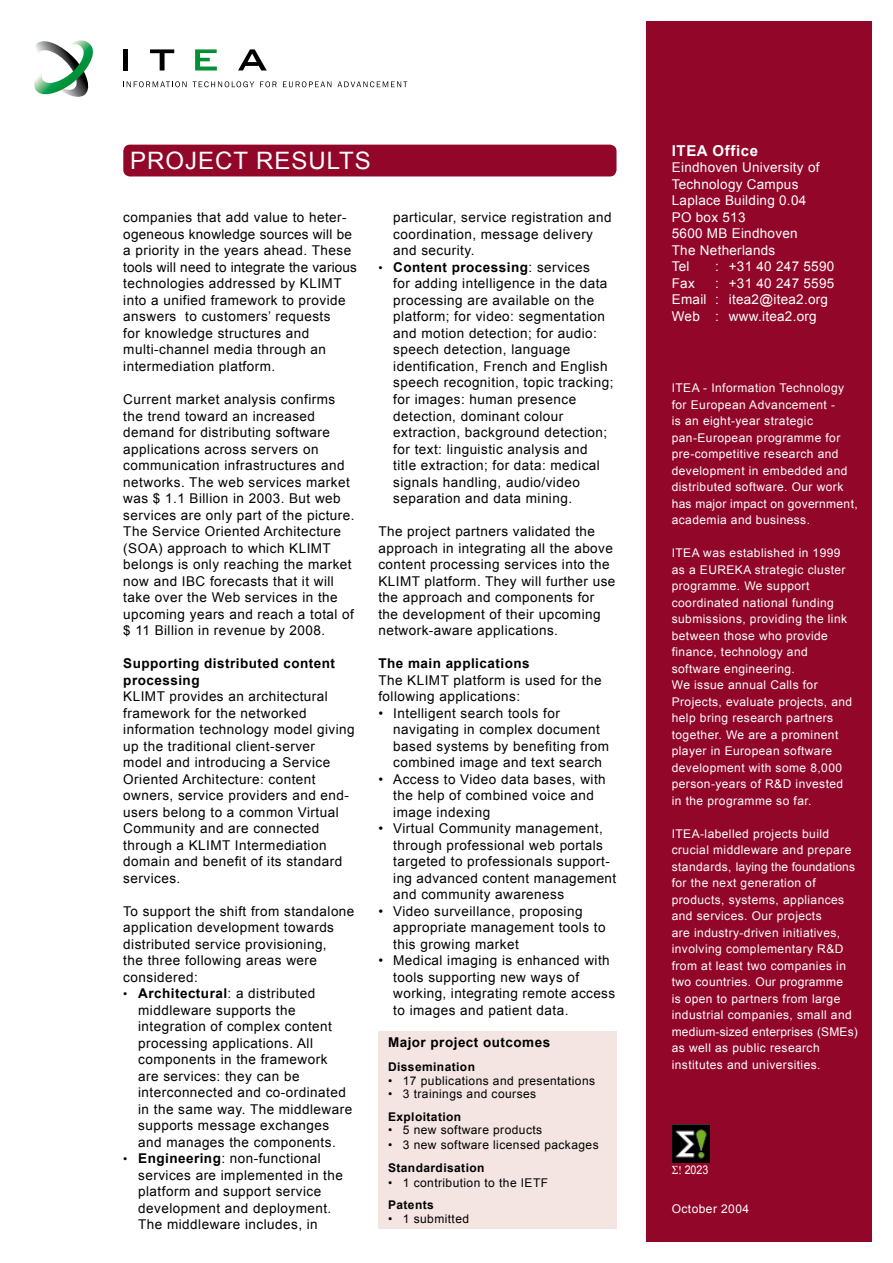
<style>
.page{position:relative;width:893px;height:1263px;background:#fff}
.page>*{position:absolute;margin:0;border:0;box-sizing:border-box;transform-origin:0 0}
.t1{font:24px "Arial";letter-spacing:.04em;color:#fff}
.t2{font:700 15px "Arial";letter-spacing:.04em;color:#fff}
.t3{font:13.5px/16.5px "Arial";letter-spacing:.035em;color:#000}
.t4{font:13.5px/16.5px "Arial";letter-spacing:.02em;color:#fff}
.t5{font:700 13.5px/16.5px "Arial";letter-spacing:.035em;color:#000}
.t6{font:12px/16.5px "Arial";letter-spacing:.035em;color:#fff}
.t7{font:12px "Arial";letter-spacing:.035em;color:#000}
.t8{font:700 12px "Arial";letter-spacing:.035em;color:#000}
.t9{font:12px "Arial";letter-spacing:.035em;color:#fff;scale:.89 1}
.s1{font-size:12px}
.s2{font-weight:700}
</style>
<div class="page">
<div style="left:646px;top:21px;width:226px;height:1221px;background:#920629"></div>
<div style="left:123px;top:145px;width:493px;height:31px;background:#920629;border-radius:7px"></div>
<svg style="left:123px;top:81px;width:64px;height:6px"></svg>
<svg style="left:193px;top:81px;width:61px;height:6px"></svg>
<svg style="left:260px;top:81px;width:17px;height:6px"></svg>
<svg style="left:283px;top:81px;width:48px;height:6px"></svg>
<svg style="left:337px;top:81px;width:70px;height:6px"></svg>
<div style="left:123px;top:49px;width:5px;height:21px;background:#000"></div>
<svg style="left:150px;top:49px;width:24px;height:21px"></svg>
<svg style="left:238px;top:49px;width:29px;height:21px"></svg>
<svg style="left:195px;top:49px;width:22px;height:21px"></svg>
<svg style="left:34px;top:40px;width:59px;height:57px"></svg>
<img style="left:672px;top:1124px;width:37px;height:39px">
<div style="left:378px;top:1031px;width:238px;height:198px;background:#f4e5e2"></div>
<h1 class="t1" style="left:130px;top:145px;width:242px">PROJECT RESULTS</h1>
<p class="t3" style="left:123px;top:210px;width:235px">companies that add value to heter&shy;ogeneous knowledge sources will be a priority in the years ahead. These tools will need to integrate the various technologies addressed by KLIMT into a unified framework to provide answers to customers’ requests<br>for knowledge structures and multi-channel media through an intermediation platform.</p>
<p class="t3" style="left:123px;top:391px;width:233px">Current market analysis confirms the trend toward an increased demand for distributing software applications across servers on communication infrastructures and networks. The web services market was $ 1.1 Billion in 2003. But web services are only part of the picture.<br>The Service Oriented Architecture (SOA) approach to which KLIMT belongs is only reaching the market now and IBC forecasts that it will take over the Web services in the upcoming years and reach a total of $ 11 Billion in revenue by 2008.</p>
<p class="t5" style="left:123px;top:655px;width:213px">Supporting distributed content processing</p>
<p class="t3" style="left:123px;top:688px;width:233px">KLIMT provides an architectural framework for the networked information technology model giving up the traditional client-server model and introducing a Service<br>Oriented Architecture: content owners, service providers and end&shy;users belong to a common Virtual<br>Community and are connected through a KLIMT Intermediation domain and benefit of its standard services.</p>
<p class="t3" style="left:123px;top:903px;width:233px">To support the shift from standalone application development towards distributed service provisioning,<br>the three following areas were considered:</p>
<p class="t3" style="left:138px;top:985px;width:216px;text-indent:-15px"><span class="s1">•</span> <span class="s2">Architectural</span>: a distributed middleware supports the integration of complex content processing applications. All components in the framework<br>are services: they can be interconnected and co-ordinated in the same way. The middleware supports message exchanges and manages the components.</p>
<p class="t3" style="left:138px;top:1150px;width:206px;text-indent:-15px"><span class="s1">•</span> <span class="s2">Engineering</span>: non-functional services are implemented in the platform and support service development and deployment.<br>The middleware includes, in</p>
<p class="t3" style="left:393px;top:210px;width:220px">particular, service registration and coordination, message delivery and security.</p>
<p class="t3" style="left:393px;top:259px;width:222px;text-indent:-15px"><span class="s1">•</span> <span class="s2">Content processing</span>: services<br>for adding intelligence in the data processing are available on the platform; for video: segmentation and motion detection; for audio: speech detection, language identification, French and English speech recognition, topic tracking; for images: human presence detection, dominant colour extraction, background detection; for text: linguistic analysis and title extraction; for data: medical signals handling, audio/video separation and data mining.</p>
<p class="t3" style="left:378px;top:523px;width:239px">The project partners validated the approach in integrating all the above content processing services into the KLIMT platform. They will further use the approach and components for the development of their upcoming network-aware applications.</p>
<p class="t5" style="left:378px;top:655px;width:153px">The main applications</p>
<p class="t3" style="left:378px;top:672px;width:225px">The KLIMT platform is used for the following applications:</p>
<p class="t3" style="left:393px;top:705px;width:217px;text-indent:-15px">• Intelligent search tools for navigating in complex document based systems by benefiting from combined image and text search</p>
<p class="t3" style="left:393px;top:771px;width:214px;text-indent:-15px">• Access to Video data bases, with the help of combined voice and image indexing</p>
<p class="t3" style="left:393px;top:820px;width:225px;text-indent:-15px">• Virtual Community management, through professional web portals targeted to professionals support&shy;ing advanced content management and community awareness</p>
<p class="t3" style="left:393px;top:903px;width:214px;text-indent:-15px">• Video surveillance, proposing appropriate management tools to this growing market</p>
<p class="t3" style="left:393px;top:952px;width:223px;text-indent:-15px">• Medical imaging is enhanced with tools supporting new ways of working, integrating remote access to images and patient data.</p>
<p class="t5" style="left:388px;top:1034px;width:164px">Major project outcomes</p>
<p class="t8" style="left:388px;top:1059px;width:89px">Dissemination</p>
<p class="t7" style="left:388px;top:1072px;width:209px">• 17 publications and presentations</p>
<p class="t7" style="left:388px;top:1086px;width:150px">• 3 trainings and courses</p>
<p class="t8" style="left:388px;top:1108px;width:75px">Exploitation</p>
<p class="t7" style="left:388px;top:1122px;width:156px">• 5 new software products</p>
<p class="t7" style="left:388px;top:1137px;width:212px">• 3 new software licensed packages</p>
<p class="t8" style="left:388px;top:1159px;width:98px">Standardisation</p>
<p class="t7" style="left:388px;top:1174px;width:162px">• 1 contribution to the IETF</p>
<p class="t8" style="left:388px;top:1197px;width:47px">Patents</p>
<p class="t7" style="left:388px;top:1210px;width:83px">• 1 submitted</p>
<p class="t2" style="left:672px;top:141px;width:88px">ITEA Office</p>
<p class="t4" style="left:672px;top:160px;width:149px">Eindhoven University of<br>Technology Campus<br>Laplace Building 0.04<br>PO box 513<br>5600 MB Eindhoven<br>The Netherlands<br>Tel</p>
<p class="t4" style="left:715px;top:259px;width:120px">: +31 40 247 5590</p>
<p class="t4" style="left:672px;top:275px;width:164px;text-indent:43px">: +31 40 247 5595<br>Email : itea2@itea2.org<br>Web : www.itea2.org</p>
<p class="t4" style="left:672px;top:275px;width:25px">Fax</p>
<p class="t6" style="left:672px;top:380px;width:187px">ITEA - Information Technology for European Advancement -<br>is an eight-year strategic pan-European programme for pre-competitive research and development in embedded and distributed software. Our work has major impact on government, academia and business.</p>
<p class="t6" style="left:672px;top:545px;width:182px">ITEA was established in 1999 as a EUREKA strategic cluster programme. We support coordinated national funding submissions, providing the link between those who provide finance, technology and software engineering.<br>We issue annual Calls for<br>Projects, evaluate projects, and help bring research partners together. We are a prominent player in European software development with some 8,000 person-years of R&amp;D invested in the programme so far.</p>
<p class="t6" style="left:672px;top:825px;width:188px">ITEA-labelled projects build crucial middleware and prepare standards, laying the foundations for the next generation of products, systems, appliances and services. Our projects<br>are industry-driven initiatives, involving complementary R&amp;D from at least two companies in two countries. Our programme<br>is open to partners from large industrial companies, small and medium-sized enterprises (SMEs) as well as public research institutes and universities.</p>
<p class="t9" style="left:685px;top:1161px;width:28px">2023</p>
<p class="t6" style="left:672px;top:1200px;width:79px">October 2004</p>
</div>
